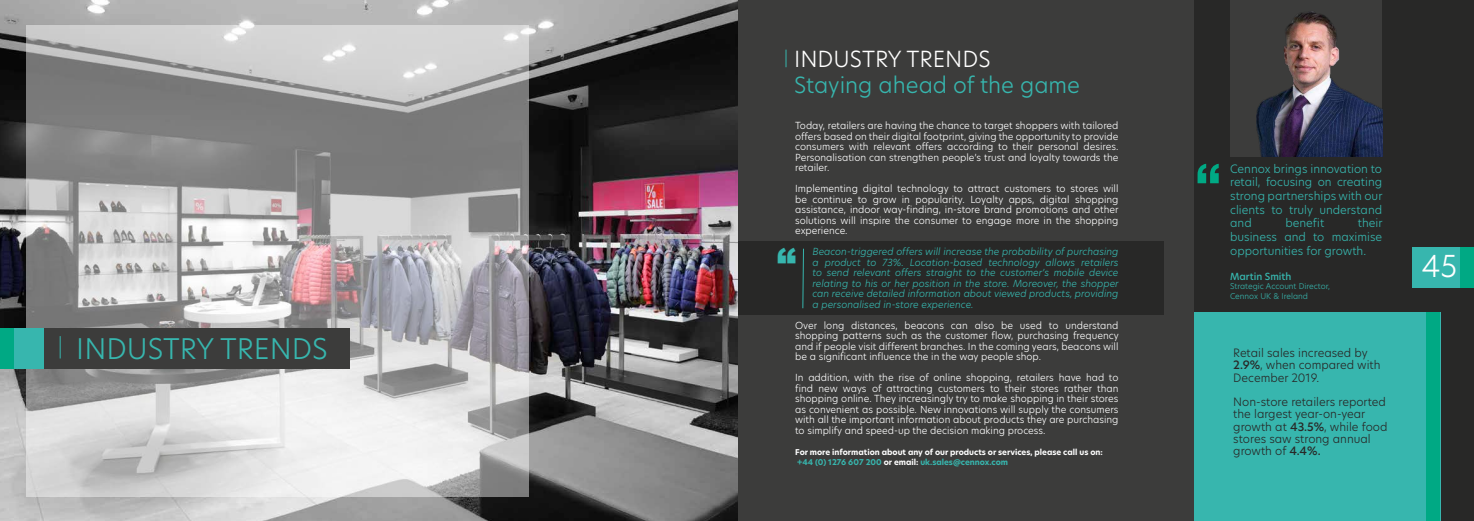
<style>
.page{position:relative;width:1474px;height:521px;background:#fff}
.page>*{position:absolute;margin:0;border:0;box-sizing:border-box;transform-origin:0 0}
.t1{font:800 54.25px "Helvetica Neue LT Std";color:#00a984}
.t2{font:900 38.5px "Arial";color:#37b6ae}
.t3{font:300 29.75px "Hero New";color:#fff}
.t4{font:300 28px "Hero New";color:#37b6ae}
.t5{font:300 21.88px "Hero New";color:#37b6ae}
.t6{font:300 21.88px "Hero New";color:#fff}
.t7{font:300 11.38px/12.2px "Hero New";color:#282827}
.t8{font:300 11.38px/13.7px "Hero New";color:#37b6ae;text-align:justify}
.t9{font:300 9.62px/10.5px "Hero New";color:#fff;text-align:justify}
.t10{font:italic 300 9.62px/10.5px "Hero New";color:#37b6ae;text-align:justify}
.t11{font:500 9.62px "Hero New";color:#37b6ae}
.t12{font:700 7.88px/10.5px "Hero New";color:#fff}
.t13{font:300 7.88px/9.5px "Hero New";color:#37b6ae}
.s1{color:#37b6ae}
.s2{font-weight:500}
</style>
<div class="page">
<div style="left:736px;top:0;width:737px;height:521px;background:#3c3c3b"></div>
<div style="left:1194px;top:0;width:279px;height:521px;background:#282827"></div>
<div style="left:1230px;top:0;width:152px;height:157px;background:#3c3c3b"></div>
<div style="left:737px;top:241px;width:426px;height:74px;background:#282827"></div>
<svg style="left:785px;top:50px;width:1px;height:17px"></svg>
<img style="left:1256px;top:11px;width:126px;height:146px">
<div style="left:1194px;top:313px;width:246px;height:208px;background:#37b6ae"></div>
<div style="left:1425px;top:313px;width:14px;height:208px;background:#00a984"></div>
<svg style="left:802px;top:248px;width:2px;height:61px"></svg>
<div style="left:1412px;top:247px;width:61px;height:40px;background:#37b6ae"></div>
<div style="left:1460px;top:247px;width:13px;height:40px;background:#00a984"></div>
<img style="left:0;top:0;width:737px;height:521px">
<svg style="left:26px;top:25px;width:502px;height:472px;background:#b4b3b4"></svg>
<div style="left:0;top:328px;width:62px;height:40px;background:#37b6ae"></div>
<div style="left:0;top:328px;width:14px;height:40px;background:#00a984"></div>
<div style="left:45px;top:328px;width:305px;height:40px;background:#3c3c3b"></div>
<svg style="left:60px;top:336px;width:1px;height:22px"></svg>
<h3 class="t4" style="left:76px;top:329px;width:253px">INDUSTRY TRENDS</h3>
<h3 class="t6" style="left:794px;top:44px;width:198px">INDUSTRY TRENDS</h3>
<h3 class="t5" style="left:794px;top:70px;width:287px">Staying ahead of the game</h3>
<p class="t9" style="left:795px;top:120px;width:325px">Today, retailers are having the chance to target shoppers with tailored offers based on their digital footprint, giving the opportunity to provide consumers with relevant offers according to their personal desires.<br>Personalisation can strengthen people’s trust and loyalty towards the retailer.</p>
<p class="t9" style="left:795px;top:183px;width:325px">Implementing digital technology to attract customers to stores will be continue to grow in popularity. Loyalty apps, digital shopping assistance, indoor way-finding, in-store brand promotions and other solutions will inspire the consumer to engage more in the shopping experience.</p>
<p class="t10" style="left:812px;top:246px;width:308px">Beacon-triggered offers will increase the probability of purchasing a product to 73%. Location-based technology allows retailers to send relevant offers straight to the customer’s mobile device relating to his or her position in the store. Moreover, the shopper can receive detailed information about viewed products, providing a personalised in-store experience.</p>
<p class="t9" style="left:795px;top:320px;width:325px">Over long distances, beacons can also be used to understand shopping patterns such as the customer flow, purchasing frequency and if people visit different branches. In the coming years, beacons will be a significant influence the in the way people shop.</p>
<p class="t9" style="left:795px;top:372px;width:325px">In addition, with the rise of online shopping, retailers have had to find new ways of attracting customers to their stores rather than shopping online. They increasingly try to make shopping in their stores as convenient as possible. New innovations will supply the consumers with all the important information about products they are purchasing to simplify and speed-up the decision making process.</p>
<p class="t12" style="left:795px;top:447px;width:309px">For more information about any of our products or services, please call us on: <span class="s1">+44 (0) 1276 607 200</span> or email: <span class="s1">uk.sales@cennox.com</span></p>
<h2 class="t2" style="left:776px;top:234px;width:21px">“</h2>
<h1 class="t1" style="left:1194px;top:151px;width:29px">“</h1>
<p class="t8" style="left:1230px;top:162px;width:154px">Cennox brings innovation to retail, focusing on creating strong partnerships with our clients to truly understand and</p>
<p class="t8" style="left:1285px;top:216px;width:40px">benefit</p>
<p class="t8" style="left:1230px;top:216px;width:154px;text-indent:128px">their business and to maximise opportunities for growth.</p>
<p class="t11" style="left:1230px;top:270px;width:63px">Martin Smith</p>
<p class="t13" style="left:1230px;top:282px;width:101px">Strategic Account Director,<br>Cennox UK &amp; Ireland</p>
<p class="t7" style="left:1233px;top:347px;width:149px">Retail sales increased by<br><span class="s2">2.9%</span>, when compared with<br>December 2019.</p>
<p class="t7" style="left:1233px;top:396px;width:156px">Non-store retailers reported the largest year-on-year growth at <span class="s2">43.5%</span>, while food stores saw strong annual growth of <span class="s2">4.4%.</span></p>
<h3 class="t3" style="left:1421px;top:246px;width:37px">45</h3>
</div>
